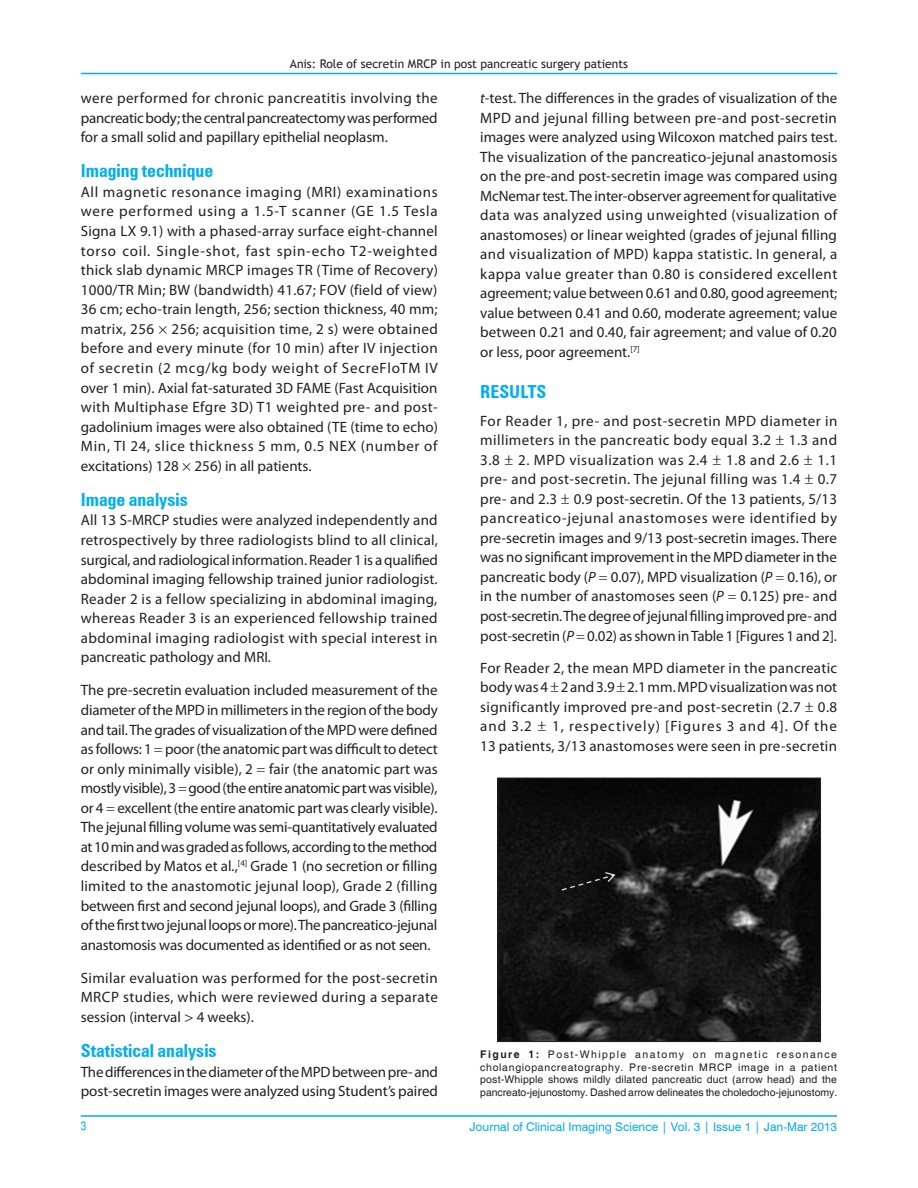
<style>
.page{position:relative;width:918px;height:1188px;background:#fff}
.page>*{position:absolute;margin:0;border:0;box-sizing:border-box;transform-origin:0 0}
.t1{font:700 condensed 18px "Zurich BT";color:#00aeef}
.TX{font:15px/19.5px "Myriad Pro";color:#231f20;text-align:justify}
.VRF{font:12px "Swiss 721 BT";color:#00aeef}
.t2{font:12px "Trebuchet MS";color:#231f20}
.V_FOLIO{font:condensed 12px "Helvetica";color:#00aeef}
.FGC{font:10.5px/12.8px "Helvetica";letter-spacing:-.005em;color:#231f20;text-align:justify}
.s1{font-style:italic}
.s2{font-weight:700}
</style>
<div class="page">
<hr style="left:81px;top:73px;width:756px;height:1px;background:#00aeef">
<hr style="left:81px;top:1116px;width:756px;height:1px;background:#00aeef">
<img style="left:500px;top:780px;width:319px;height:260px">
<div style="left:498px;top:778px;width:323px;height:264px;border:1px solid #231f20"></div>
<p class="t2" style="left:290px;top:56px;width:340px">Anis: Role of secretin MRCP in post pancreatic surgery patients</p>
<p class="TX" style="left:81px;top:88px;width:358px">were performed for chronic pancreatitis involving the pancreatic body; the central pancreatectomy was performed for a small solid and papillary epithelial neoplasm.</p>
<h2 class="t1" style="left:81px;top:160px;width:134px">Imaging technique</h2>
<p class="TX" style="left:81px;top:182px;width:359px">All magnetic resonance imaging (MRI) examinations were performed using a 1.5‑T scanner (GE 1.5 Tesla Signa LX 9.1) with a phased‑array surface eight‑channel torso coil. Single‑shot, fast spin‑echo T2‑weighted thick slab dynamic MRCP images TR (Time of Recovery)<br>1000/TR Min; BW (bandwidth) 41.67; FOV (field of view)<br>36 cm; echo‑train length, 256; section thickness, 40 mm; matrix, 256 256; acquisition time, 2 s) were obtained before and every minute (for 10 min) after IV injection of secretin (2 mcg/kg body weight of SecreFloTM IV over 1 min). Axial fat-saturated 3D FAME (Fast Acquisition with Multiphase Efgre 3D) T1 weighted pre- and post&shy;gadolinium images were also obtained (TE (time to echo)<br>Min, TI 24, slice thickness 5 mm, 0.5 NEX (number of excitations) 128 256) in all patients.</p>
<h2 class="t1" style="left:81px;top:489px;width:109px">Image analysis</h2>
<p class="TX" style="left:81px;top:510px;width:359px">All 13 S‑MRCP studies were analyzed independently and retrospectively by three radiologists blind to all clinical, surgical, and radiological information. Reader 1 is a qualified abdominal imaging fellowship trained junior radiologist.<br>Reader 2 is a fellow specializing in abdominal imaging, whereas Reader 3 is an experienced fellowship trained abdominal imaging radiologist with special interest in pancreatic pathology and MRI.</p>
<p class="TX" style="left:81px;top:680px;width:359px">The pre‑secretin evaluation included measurement of the diameter of the MPD in millimeters in the region of the body and tail. The grades of visualization of the MPD were defined as follows: 1 poor (the anatomic part was difficult to detect or only minimally visible), 2 fair (the anatomic part was mostly visible), 3 good (the entire anatomic part was visible), or 4 excellent (the entire anatomic part was clearly visible).<br>The jejunal filling volume was semi‑quantitatively evaluated at 10 min and was graded as follows, according to the method described by Matos et al<span class="s1">.</span>,<sup>[4]</sup> Grade 1 (no secretion or filling limited to the anastomotic jejunal loop), Grade 2 (filling between first and second jejunal loops), and Grade 3 (filling of the first two jejunal loops or more). The pancreatico‑jejunal anastomosis was documented as identified or as not seen.</p>
<p class="TX" style="left:81px;top:968px;width:359px">Similar evaluation was performed for the post‑secretin MRCP studies, which were reviewed during a separate session (interval 4 weeks).</p>
<h2 class="t1" style="left:81px;top:1040px;width:137px">Statistical analysis</h2>
<p class="TX" style="left:81px;top:1062px;width:359px">The differences in the diameter of the MPD between pre‑ and post‑secretin images were analyzed using Student’s paired</p>
<p class="TX" style="left:480px;top:88px;width:359px"><span class="s1">t</span>‑test. The differences in the grades of visualization of the MPD and jejunal filling between pre‑and post‑secretin images were analyzed using Wilcoxon matched pairs test.<br>The visualization of the pancreatico‑jejunal anastomosis on the pre‑and post‑secretin image was compared using McNemar test. The inter‑observer agreement for qualitative data was analyzed using unweighted (visualization of anastomoses) or linear weighted (grades of jejunal filling and visualization of MPD) kappa statistic. In general, a kappa value greater than 0.80 is considered excellent agreement; value between 0.61 and 0.80, good agreement; value between 0.41 and 0.60, moderate agreement; value between 0.21 and 0.40, fair agreement; and value of 0.20 or less, poor agreement.<sup>[7]</sup></p>
<h1 class="t1" style="left:480px;top:380px;width:68px">RESULTS</h1>
<p class="TX" style="left:480px;top:411px;width:359px">For Reader 1, pre‑ and post‑secretin MPD diameter in millimeters in the pancreatic body equal 3.2 1.3 and 3.8 2. MPD visualization was 2.4 1.8 and 2.6 1.1 pre‑ and post‑secretin. The jejunal filling was 1.4 0.7 pre‑ and 2.3 0.9 post‑secretin. Of the 13 patients, 5/13 pancreatico‑jejunal anastomoses were identified by pre‑secretin images and 9/13 post‑secretin images. There was no significant improvement in the MPD diameter in the pancreatic body (<span class="s1">P</span> 0.07), MPD visualization (<span class="s1">P</span> 0.16), or in the number of anastomoses seen (<span class="s1">P</span> 0.125) pre‑ and post‑secretin. The degree of jejunal filling improved pre‑ and post‑secretin (<span class="s1">P</span> 0.02) as shown in Table 1 [Figures 1 and 2].</p>
<p class="TX" style="left:480px;top:658px;width:359px">For Reader 2, the mean MPD diameter in the pancreatic body was 4 2 and 3.9 2.1 mm. MPD visualization was not significantly improved pre‑and post‑secretin (2.7 0.8 and 3.2</p>
<p class="TX" style="left:480px;top:716px;width:358px;text-align:right">1, respectively) [Figures 3 and 4]. Of the<br>13 patients, 3/13 anastomoses were seen in pre‑secretin</p>
<p class="FGC" style="left:480px;top:1048px;width:359px"><span class="s2">Figure 1:</span> Post‑Whipple anatomy on magnetic resonance cholangiopancreatography. Pre‑secretin MRCP image in a patient post‑Whipple shows mildly dilated pancreatic duct (arrow head) and the pancreato‑jejunostomy. Dashed arrow delineates the choledocho‑jejunostomy.</p>
<p class="V_FOLIO" style="left:81px;top:1119px;width:7px">3</p>
<p class="VRF" style="left:469px;top:1119px;width:369px">Journal of Clinical Imaging Science | Vol. 3 | Issue 1 | Jan-Mar 2013</p>
</div>
